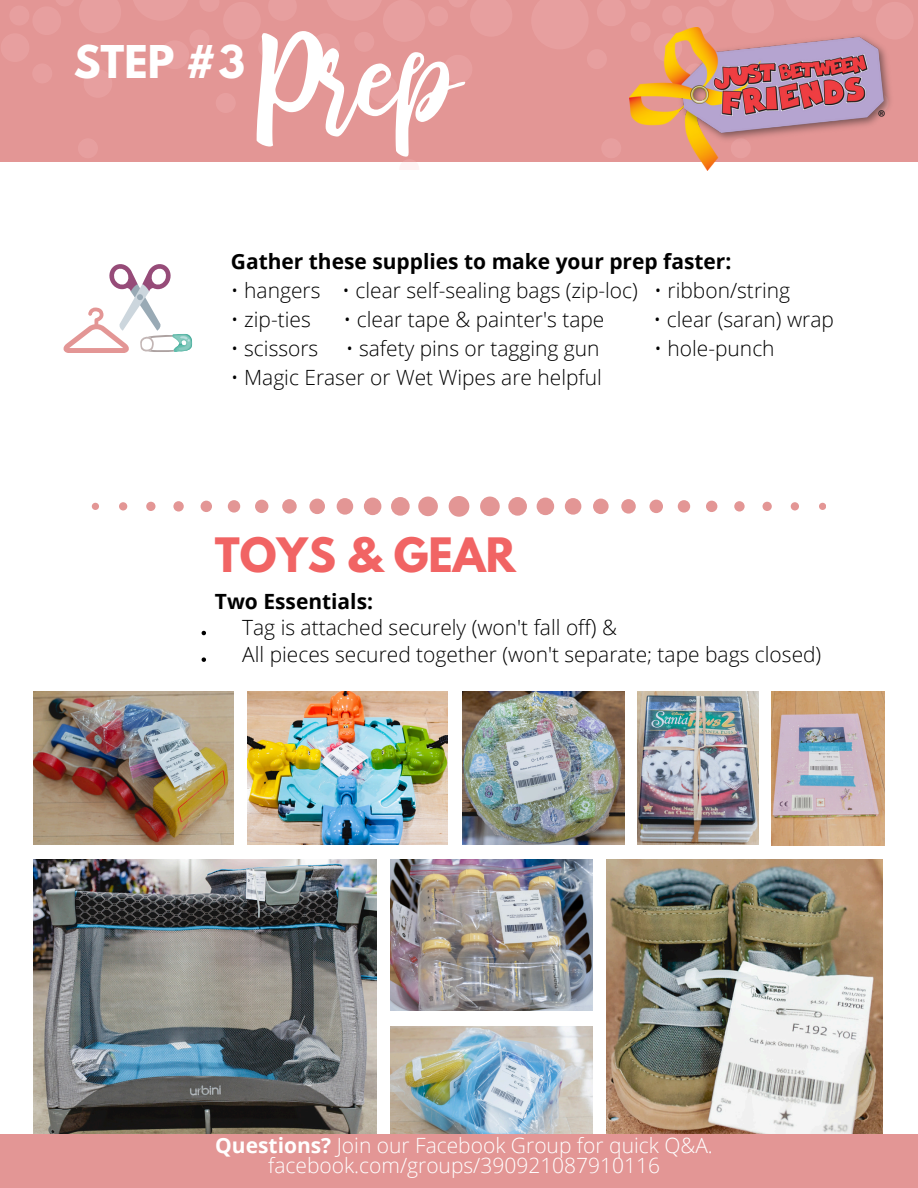
<style>
.page{position:relative;width:918px;height:1188px;background:#fff}
.page>*{position:absolute;margin:0;border:0;box-sizing:border-box;transform-origin:0 0}
.t1{font:116.55px "bhatoshine";color:#fff}
.t2{font:700 42px "League Spartan";color:#f16464}
.t3{font:700 40.05px "League Spartan";color:#fff}
.t4{font:300 21px "Open Sans";color:#000}
.t5{font:300 21px/20.2px "Open Sans";color:#fff;text-align:center}
.t6{font:700 21px "Open Sans";color:#000}
.s1{font-weight:700}
</style>
<div class="page">
<svg style="left:92px;top:496px;width:734px;height:21px"></svg>
<img style="left:390px;top:1027px;width:202px;height:107px">
<img style="left:771px;top:692px;width:114px;height:154px">
<img style="left:33px;top:692px;width:200px;height:153px">
<img style="left:637px;top:692px;width:121px;height:153px">
<img style="left:607px;top:860px;width:275px;height:274px">
<img style="left:247px;top:692px;width:200px;height:153px">
<img style="left:463px;top:692px;width:161px;height:153px">
<img style="left:390px;top:860px;width:202px;height:150px">
<img style="left:33px;top:860px;width:344px;height:274px">
<div style="left:0;top:1134px;width:918px;height:54px;background:#e39695"></div>
<div style="left:0;top:0;width:918px;height:162px;background:#e39695"></div>
<div style="left:876px;top:2px;width:38px;height:38px;background:#e79f9f;border-radius:50%"></div>
<div style="left:160px;top:40px;width:29px;height:29px;background:#e79f9f;border-radius:50%"></div>
<div style="left:216px;top:93px;width:20px;height:20px;background:#e79f9f;border-radius:50%"></div>
<div style="left:78px;top:138px;width:20px;height:20px;background:#e79f9f;border-radius:50%"></div>
<div style="left:258px;top:38px;width:20px;height:20px;background:#e79f9f;border-radius:50%"></div>
<div style="left:189px;top:30px;width:20px;height:20px;background:#e79f9f;border-radius:50%"></div>
<div style="left:223px;top:2px;width:38px;height:38px;background:#e79f9f;border-radius:50%"></div>
<div style="left:383px;top:0;width:42px;height:42px;background:#e79f9f;border-radius:50%"></div>
<svg style="left:400px;top:162px;width:19px;height:8px"></svg>
<div style="left:587px;top:49px;width:20px;height:20px;background:#e79f9f;border-radius:50%"></div>
<div style="left:428px;top:6px;width:20px;height:20px;background:#e79f9f;border-radius:50%"></div>
<div style="left:354px;top:32px;width:20px;height:20px;background:#e79f9f;border-radius:50%"></div>
<div style="left:601px;top:138px;width:20px;height:20px;background:#e79f9f;border-radius:50%"></div>
<img style="left:629px;top:27px;width:262px;height:143px">
<svg style="left:63px;top:264px;width:130px;height:89px"></svg>
<svg style="left:202px;top:631px;width:4px;height:4px"></svg>
<svg style="left:202px;top:657px;width:4px;height:5px"></svg>
<p class="t3" style="left:74px;top:42px;width:173px">STEP #3</p>
<h2 class="t1" style="left:260px;top:-8px;width:201px">Prep</h2>
<p class="t6" style="left:231px;top:247px;width:502px">Gather these supplies to make your prep faster:</p>
<h1 class="t4" style="left:231px;top:276px;width:561px">• hangers • clear self-sealing bags (zip-loc) • ribbon/string</h1>
<h2 class="t4" style="left:231px;top:305px;width:82px">• zip-ties</h2>
<h2 class="t4" style="left:344px;top:305px;width:262px">• clear tape &amp; painter's tape</h2>
<h2 class="t4" style="left:654px;top:305px;width:182px">• clear (saran) wrap</h2>
<p class="t4" style="left:231px;top:334px;width:89px">• scissors</p>
<p class="t4" style="left:346px;top:334px;width:255px">• safety pins or tagging gun</p>
<p class="t4" style="left:654px;top:334px;width:122px">• hole-punch</p>
<p class="t4" style="left:231px;top:363px;width:373px">• Magic Eraser or Wet Wipes are helpful</p>
<p class="t2" style="left:215px;top:535px;width:303px">TOYS &amp; GEAR</p>
<p class="t6" style="left:215px;top:586px;width:160px">Two Essentials:</p>
<p class="t4" style="left:242px;top:613px;width:376px">Tag is attached securely (won't fall off) &amp;</p>
<p class="t4" style="left:242px;top:639px;width:581px">All pieces secured together (won't separate; tape bags closed)</p>
<p class="t5" style="left:215px;top:1135px;width:499px"><span class="s1">Questions?</span> Join our Facebook Group for quick Q&amp;A. facebook.com/groups/390921087910116</p>
</div>
